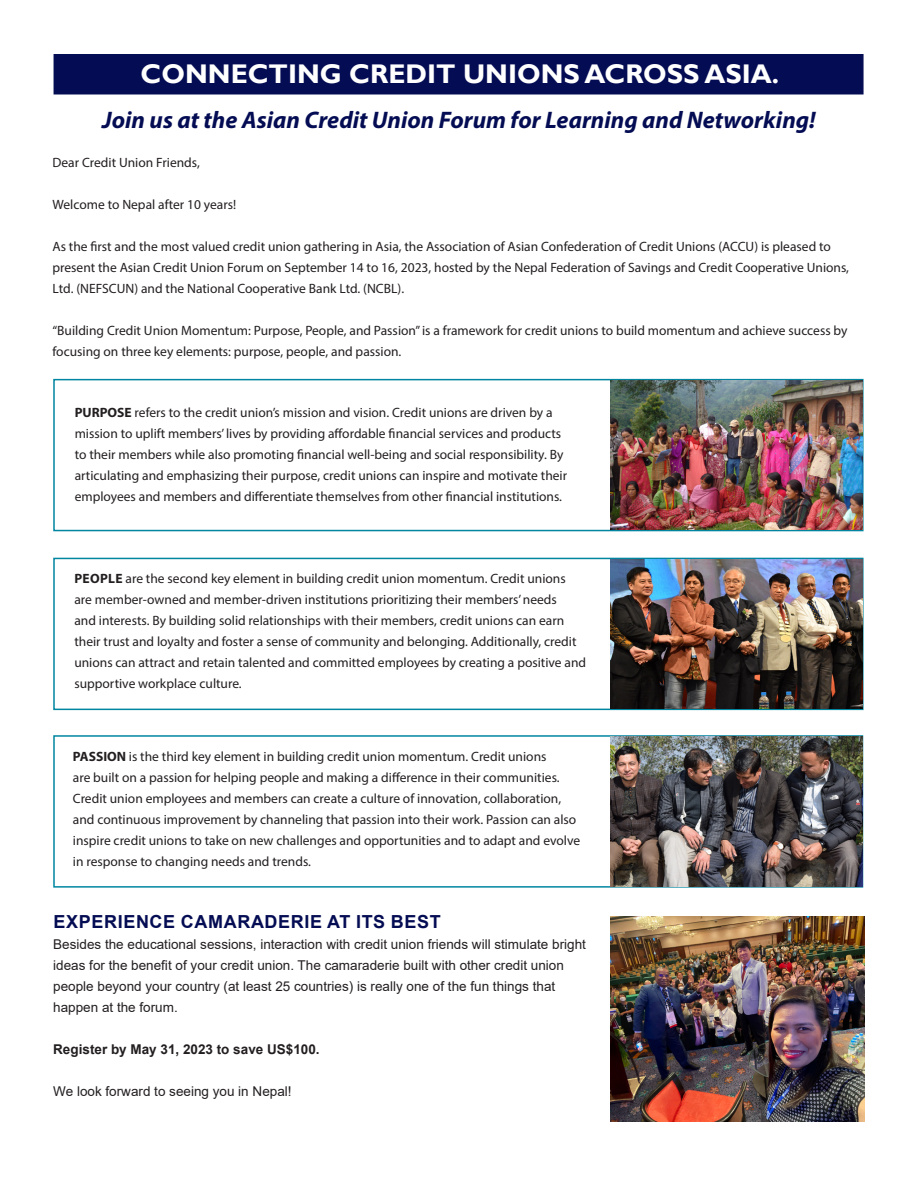
<style>
.page{position:relative;width:918px;height:1188px;background:#fff}
.page>*{position:absolute;margin:0;border:0;box-sizing:border-box;transform-origin:0 0}
.t1{font:700 27px "Gill Sans";color:#fff}
.t2{font:italic 700 24px "Myriad Pro";color:#040c53}
.t3{font:700 18px "Arial";letter-spacing:.035em;color:#040c53}
.t4{font:13.5px/21px "Myriad Pro";color:#231f20}
.t5{font:13.5px/21px "Arial";color:#231f20}
.t6{font:700 13.5px "Arial";color:#231f20}
.s1{font-weight:700}
</style>
<div class="page">
<div style="left:53px;top:379px;width:811px;height:152px;background:#fff;border:2px solid #0086a0"></div>
<div style="left:54px;top:54px;width:810px;height:40px;background:#040c53"></div>
<div style="left:53px;top:558px;width:811px;height:152px;background:#fff;border:2px solid #0086a0"></div>
<img style="left:610px;top:559px;width:252px;height:150px">
<div style="left:53px;top:735px;width:810px;height:153px;background:#fff;border:2px solid #0086a0"></div>
<img style="left:611px;top:916px;width:254px;height:205px">
<img style="left:610px;top:380px;width:252px;height:150px">
<img style="left:610px;top:737px;width:252px;height:149px">
<p class="t1" style="left:141px;top:58px;width:640px">CONNECTING CREDIT UNIONS ACROSS ASIA.</p>
<p class="t2" style="left:102px;top:104px;width:715px">Join us at the Asian Credit Union Forum for Learning and Networking!</p>
<p class="t4" style="left:52px;top:152px;width:149px">Dear Credit Union Friends,</p>
<p class="t4" style="left:52px;top:194px;width:185px">Welcome to Nepal after 10 years!</p>
<p class="t4" style="left:52px;top:236px;width:798px">As the first and the most valued credit union gathering in Asia, the Association of Asian Confederation of Credit Unions (ACCU) is pleased to present the Asian Credit Union Forum on September 14 to 16, 2023, hosted by the Nepal Federation of Savings and Credit Cooperative Unions,<br>Ltd. (NEFSCUN) and the National Cooperative Bank Ltd. (NCBL).</p>
<p class="t4" style="left:52px;top:320px;width:797px">“Building Credit Union Momentum: Purpose, People, and Passion” is a framework for credit unions to build momentum and achieve success by focusing on three key elements: purpose, people, and passion.</p>
<p class="t4" style="left:75px;top:402px;width:494px"><span class="s1">PURPOSE</span> refers to the credit union’s mission and vision. Credit unions are driven by a mission to uplift members’ lives by providing affordable financial services and products to their members while also promoting financial well-being and social responsibility. By articulating and emphasizing their purpose, credit unions can inspire and motivate their employees and members and differentiate themselves from other financial institutions.</p>
<p class="t4" style="left:74px;top:568px;width:513px"><span class="s1">PEOPLE</span> are the second key element in building credit union momentum. Credit unions are member-owned and member-driven institutions prioritizing their members’ needs<br>and interests. By building solid relationships with their members, credit unions can earn their trust and loyalty and foster a sense of community and belonging. Additionally, credit unions can attract and retain talented and committed employees by creating a positive and supportive workplace culture.</p>
<p class="t4" style="left:73px;top:746px;width:509px"><span class="s1">PASSION</span> is the third key element in building credit union momentum. Credit unions<br>are built on a passion for helping people and making a difference in their communities.<br>Credit union employees and members can create a culture of innovation, collaboration, and continuous improvement by channeling that passion into their work. Passion can also inspire credit unions to take on new challenges and opportunities and to adapt and evolve in response to changing needs and trends.</p>
<p class="t3" style="left:54px;top:909px;width:389px">EXPERIENCE CAMARADERIE AT ITS BEST</p>
<p class="t5" style="left:53px;top:934px;width:534px">Besides the educational sessions, interaction with credit union friends will stimulate bright ideas for the benefit of your credit union. The camaraderie built with other credit union people beyond your country (at least 25 countries) is really one of the fun things that happen at the forum.</p>
<p class="t6" style="left:53px;top:1040px;width:268px">Register by May 31, 2023 to save US$100.</p>
<p class="t5" style="left:53px;top:1081px;width:240px">We look forward to seeing you in Nepal!</p>
</div>
